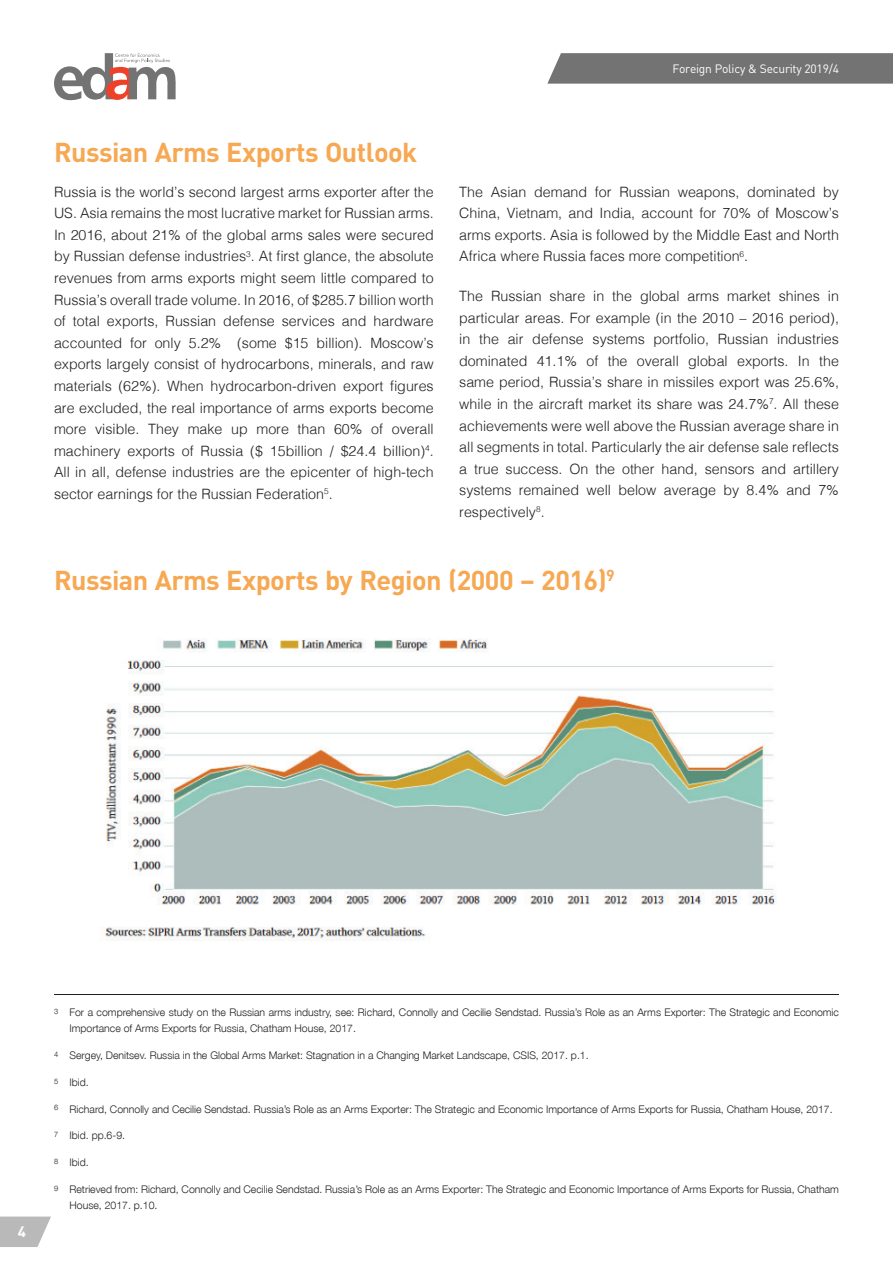
<style>
.page{position:relative;width:893px;height:1263px;background:#fff}
.page>*{position:absolute;margin:0;border:0;box-sizing:border-box;transform-origin:0 0}
.t1{font:700 27px "DIN";letter-spacing:-.02em;color:#f6a853}
.t2{font:700 15px "DIN";color:#fff}
.t3{font:300 14.25px/21.6px "Helvetica";color:#231f20;text-align:justify}
.t4{font:12px "DIN";letter-spacing:-.02em;color:#fff}
.t5{font:300 10.5px/16.2px "Helvetica Neue LT Pro";color:#231f20}
.t6{font:300 7.5px "Helvetica Neue LT Pro";color:#231f20}
</style>
<div class="page">
<svg style="left:0;top:1216px;width:51px;height:31px;background:#c3c3c3"></svg>
<svg style="left:547px;top:53px;width:346px;height:31px;background:#787878"></svg>
<svg style="left:54px;top:53px;width:122px;height:48px"></svg>
<hr style="left:54px;top:994px;width:785px;height:1px;background:#231f20">
<img style="left:105px;top:638px;width:671px;height:303px">
<h1 class="t1" style="left:54px;top:135px;width:365px">Russian Arms Exports Outlook</h1>
<p class="t4" style="left:672px;top:61px;width:168px">Foreign Policy &amp; Security 2019/4</p>
<p class="t3" style="left:54px;top:180px;width:381px">Russia is the world’s second largest arms exporter after the US. Asia remains the most lucrative market for Russian arms.<br>In 2016, about 21% of the global arms sales were secured by Russian defense industries<sup>3</sup>. At first glance, the absolute revenues from arms exports might seem little compared to Russia’s overall trade volume. In 2016, of $285.7 billion worth of total exports, Russian defense services and hardware accounted for only 5.2% (some $15 billion). Moscow’s exports largely consist of hydrocarbons, minerals, and raw materials (62%). When hydrocarbon-driven export figures are excluded, the real importance of arms exports become more visible. They make up more than 60% of overall machinery exports of Russia ($ 15billion / $24.4 billion)<sup>4</sup>.<br>All in all, defense industries are the epicenter of high-tech sector earnings for the Russian Federation<sup>5</sup>.</p>
<p class="t3" style="left:459px;top:180px;width:381px">The Asian demand for Russian weapons, dominated by China, Vietnam, and India, account for 70% of Moscow’s arms exports. Asia is followed by the Middle East and North Africa where Russia faces more competition<sup>6</sup>.</p>
<p class="t3" style="left:459px;top:284px;width:381px">The Russian share in the global arms market shines in particular areas. For example (in the 2010 – 2016 period), in the air defense systems portfolio, Russian industries dominated 41.1% of the overall global exports. In the same period, Russia’s share in missiles export was 25.6%, while in the aircraft market its share was 24.7%<sup>7</sup>. All these achievements were well above the Russian average share in all segments in total. Particularly the air defense sale reflects a true success. On the other hand, sensors and artillery systems remained well below average by 8.4% and 7% respectively<sup>8</sup>.</p>
<h1 class="t1" style="left:54px;top:563px;width:562px">Russian Arms Exports by Region (2000 – 2016)<sup>9</sup></h1>
<p class="t2" style="left:18px;top:1222px;width:10px">4</p>
<p class="t6" style="left:54px;top:1007px;width:6px">3</p>
<p class="t6" style="left:54px;top:1050px;width:6px">4</p>
<p class="t6" style="left:54px;top:1076px;width:6px">5</p>
<p class="t6" style="left:54px;top:1103px;width:6px">6</p>
<p class="t6" style="left:54px;top:1130px;width:6px">7</p>
<p class="t6" style="left:54px;top:1157px;width:6px">8</p>
<p class="t6" style="left:54px;top:1183px;width:6px">9</p>
<p class="t5" style="left:70px;top:1004px;width:771px">For a comprehensive study on the Russian arms industry, see: Richard, Connolly and Cecilie Sendstad. Russia’s Role as an Arms Exporter: The Strategic and Economic<br>Importance of Arms Exports for Russia, Chatham House, 2017.</p>
<p class="t5" style="left:70px;top:1047px;width:521px">Sergey, Denitsev. Russia in the Global Arms Market: Stagnation in a Changing Market Landscape, CSIS, 2017. p.1.</p>
<p class="t5" style="left:70px;top:1074px;width:21px">Ibid.</p>
<p class="t5" style="left:70px;top:1100px;width:765px">Richard, Connolly and Cecilie Sendstad. Russia’s Role as an Arms Exporter: The Strategic and Economic Importance of Arms Exports for Russia, Chatham House, 2017.</p>
<p class="t5" style="left:70px;top:1127px;width:57px">Ibid. pp.6-9.</p>
<p class="t5" style="left:70px;top:1154px;width:21px">Ibid.</p>
<p class="t5" style="left:70px;top:1181px;width:771px">Retrieved from: Richard, Connolly and Cecilie Sendstad. Russia’s Role as an Arms Exporter: The Strategic and Economic Importance of Arms Exports for Russia, Chatham<br>House, 2017. p.10.</p>
</div>
